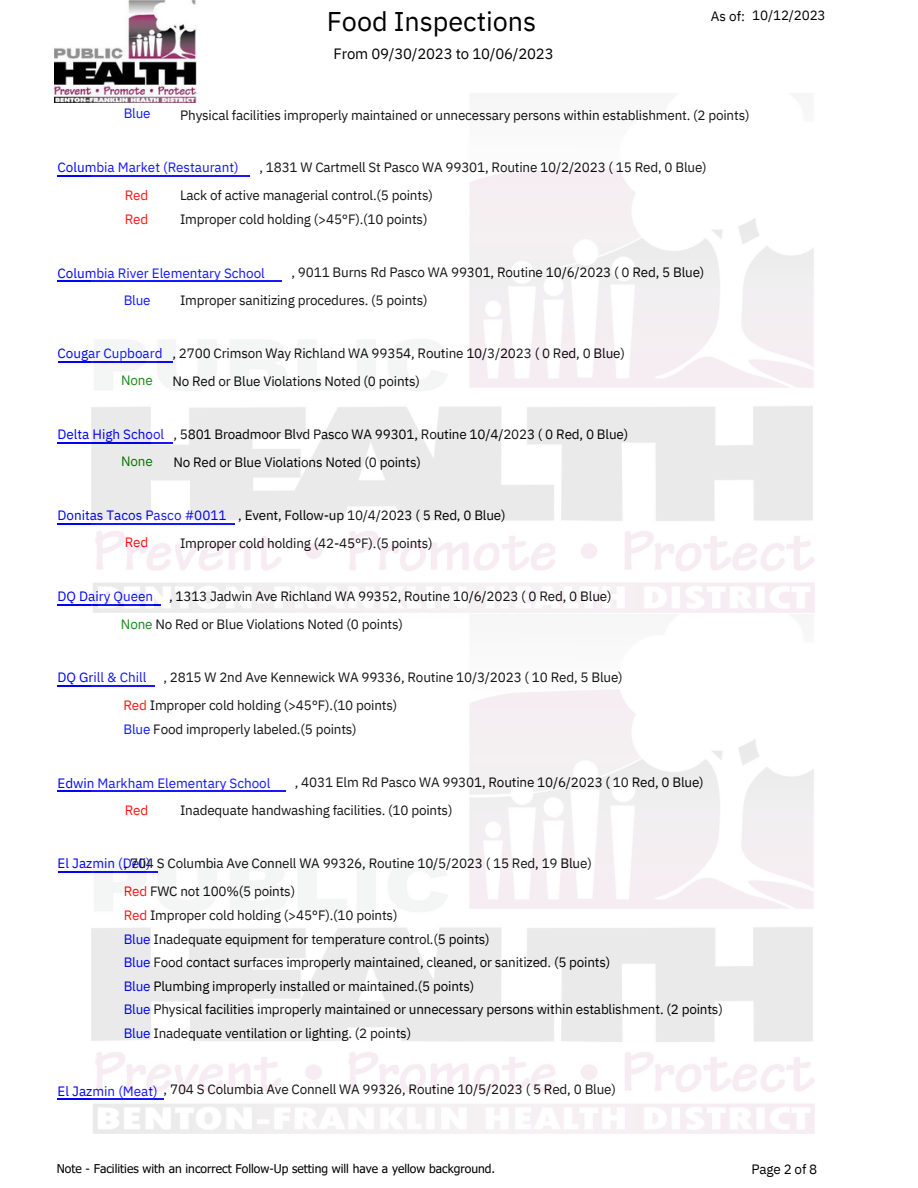
<style>
.page{position:relative;width:918px;height:1188px;background:#fff}
.page>*{position:absolute;margin:0;border:0;box-sizing:border-box;transform-origin:0 0}
.t1{font:27px "IBM Plex Sans";letter-spacing:-.005em;color:#000}
.t2{font:15px "IBM Plex Sans";letter-spacing:-.015em;color:#000}
.t3{font:13.5px "IBM Plex Sans";letter-spacing:-.015em;color:#000}
.t4{font:13.5px "IBM Plex Sans";letter-spacing:-.005em;color:#00f}
.t5{font:13.5px/23.7px "IBM Plex Sans";letter-spacing:-.01em;color:#f00}
.t6{font:13.5px "IBM Plex Sans";letter-spacing:-.015em;color:#008000}
.t7{font:12px "Tahoma";color:#000}
.s1{color:#008000}
.s2{color:#f00}
.s3{color:#00f}
</style>
<div class="page">
<img style="left:54px;top:0;width:143px;height:102px">
<img style="left:92px;top:92px;width:723px;height:1042px">
<p class="t4" style="left:124px;top:104px;width:29px">Blue</p>
<p class="t1" style="left:327px;top:3px;width:211px">Food Inspections</p>
<p class="t2" style="left:334px;top:44px;width:222px">From 09/30/2023 to 10/06/2023</p>
<p class="t3" style="left:711px;top:7px;width:36px">As of:</p>
<p class="t3" style="left:752px;top:6px;width:75px">10/12/2023</p>
<p class="t3" style="left:180px;top:106px;width:571px">Physical facilities improperly maintained or unnecessary persons within establishment. (2 points)</p>
<p class="t3" style="left:259px;top:158px;width:449px">, 1831 W Cartmell St Pasco WA 99301, Routine 10/2/2023 ( 15 Red, 0 Blue)</p>
<p class="t3" style="left:180px;top:186px;width:254px">Lack of active managerial control.(5 points)</p>
<p class="t3" style="left:180px;top:210px;width:249px">Improper cold holding (&gt;45°F).(10 points)</p>
<p class="t4" style="left:58px;top:158px;width:183px">Columbia Market (Restaurant)</p>
<p class="t5" style="left:125px;top:183px;width:25px">Red<br>Red</p>
<p class="t3" style="left:291px;top:263px;width:414px">, 9011 Burns Rd Pasco WA 99301, Routine 10/6/2023 ( 0 Red, 5 Blue)</p>
<p class="t3" style="left:180px;top:292px;width:249px">Improper sanitizing procedures. (5 points)</p>
<p class="t4" style="left:58px;top:264px;width:209px">Columbia River Elementary School</p>
<p class="t4" style="left:124px;top:291px;width:29px">Blue</p>
<p class="t4" style="left:58px;top:345px;width:106px">Cougar Cupboard</p>
<p class="t6" style="left:121px;top:372px;width:33px">None</p>
<p class="t4" style="left:58px;top:426px;width:108px">Delta High School</p>
<p class="t6" style="left:121px;top:453px;width:33px">None</p>
<p class="t3" style="left:172px;top:344px;width:454px">, 2700 Crimson Way Richland WA 99354, Routine 10/3/2023 ( 0 Red, 0 Blue)</p>
<p class="t3" style="left:172px;top:372px;width:249px">No Red or Blue Violations Noted (0 points)</p>
<p class="t3" style="left:173px;top:425px;width:456px">, 5801 Broadmoor Blvd Pasco WA 99301, Routine 10/4/2023 ( 0 Red, 0 Blue)</p>
<p class="t3" style="left:173px;top:453px;width:249px">No Red or Blue Violations Noted (0 points)</p>
<p class="t3" style="left:238px;top:506px;width:269px">, Event, Follow-up 10/4/2023 ( 5 Red, 0 Blue)</p>
<p class="t3" style="left:180px;top:534px;width:254px">Improper cold holding (42-45°F).(5 points)</p>
<p class="t3" style="left:169px;top:587px;width:444px">, 1313 Jadwin Ave Richland WA 99352, Routine 10/6/2023 ( 0 Red, 0 Blue)</p>
<p class="t3" style="left:121px;top:615px;width:283px"><span class="s1">None</span> No Red or Blue Violations Noted (0 points)</p>
<p class="t3" style="left:163px;top:668px;width:461px">, 2815 W 2nd Ave Kennewick WA 99336, Routine 10/3/2023 ( 10 Red, 5 Blue)</p>
<p class="t3" style="left:124px;top:696px;width:275px"><span class="s2">Red</span> Improper cold holding (&gt;45°F).(10 points)</p>
<p class="t3" style="left:124px;top:720px;width:235px"><span class="s3">Blue</span> Food improperly labeled.(5 points)</p>
<p class="t4" style="left:58px;top:507px;width:170px">Donitas Tacos Pasco #0011</p>
<p class="t5" style="left:125px;top:531px;width:25px">Red</p>
<p class="t4" style="left:58px;top:587px;width:97px">DQ Dairy Queen</p>
<p class="t4" style="left:58px;top:668px;width:90px">DQ Grill &amp; Chill</p>
<p class="t3" style="left:295px;top:773px;width:410px">, 4031 Elm Rd Pasco WA 99301, Routine 10/6/2023 ( 10 Red, 0 Blue)</p>
<p class="t3" style="left:180px;top:802px;width:274px">Inadequate handwashing facilities. (10 points)</p>
<p class="t4" style="left:58px;top:774px;width:214px">Edwin Markham Elementary School</p>
<p class="t5" style="left:125px;top:798px;width:25px">Red</p>
<p class="t3" style="left:124px;top:854px;width:470px">, 704 S Columbia Ave Connell WA 99326, Routine 10/5/2023 ( 15 Red, 19 Blue)</p>
<p class="t3" style="left:124px;top:882px;width:173px"><span class="s2">Red</span> FWC not 100%(5 points)</p>
<p class="t3" style="left:124px;top:906px;width:275px"><span class="s2">Red</span> Improper cold holding (&gt;45°F).(10 points)</p>
<p class="t3" style="left:124px;top:930px;width:368px"><span class="s3">Blue</span> Inadequate equipment for temperature control.(5 points)</p>
<p class="t3" style="left:124px;top:953px;width:488px"><span class="s3">Blue</span> Food contact surfaces improperly maintained, cleaned, or sanitized. (5 points)</p>
<p class="t3" style="left:124px;top:977px;width:352px"><span class="s3">Blue</span> Plumbing improperly installed or maintained.(5 points)</p>
<p class="t3" style="left:124px;top:1001px;width:601px"><span class="s3">Blue</span> Physical facilities improperly maintained or unnecessary persons within establishment. (2 points)</p>
<p class="t3" style="left:124px;top:1024px;width:289px"><span class="s3">Blue</span> Inadequate ventilation or lighting. (2 points)</p>
<p class="t4" style="left:58px;top:855px;width:95px">El Jazmin (Deli)</p>
<p class="t3" style="left:58px;top:1081px;width:560px"><span class="s3">El Jazmin (Meat)</span> , 704 S Columbia Ave Connell WA 99326, Routine 10/5/2023 ( 5 Red, 0 Blue)</p>
<p class="t7" style="left:57px;top:1161px;width:440px">Note - Facilities with an incorrect Follow-Up setting will have a yellow background.</p>
<p class="t3" style="left:751px;top:1160px;width:67px">Page 2 of 8</p>
</div>
